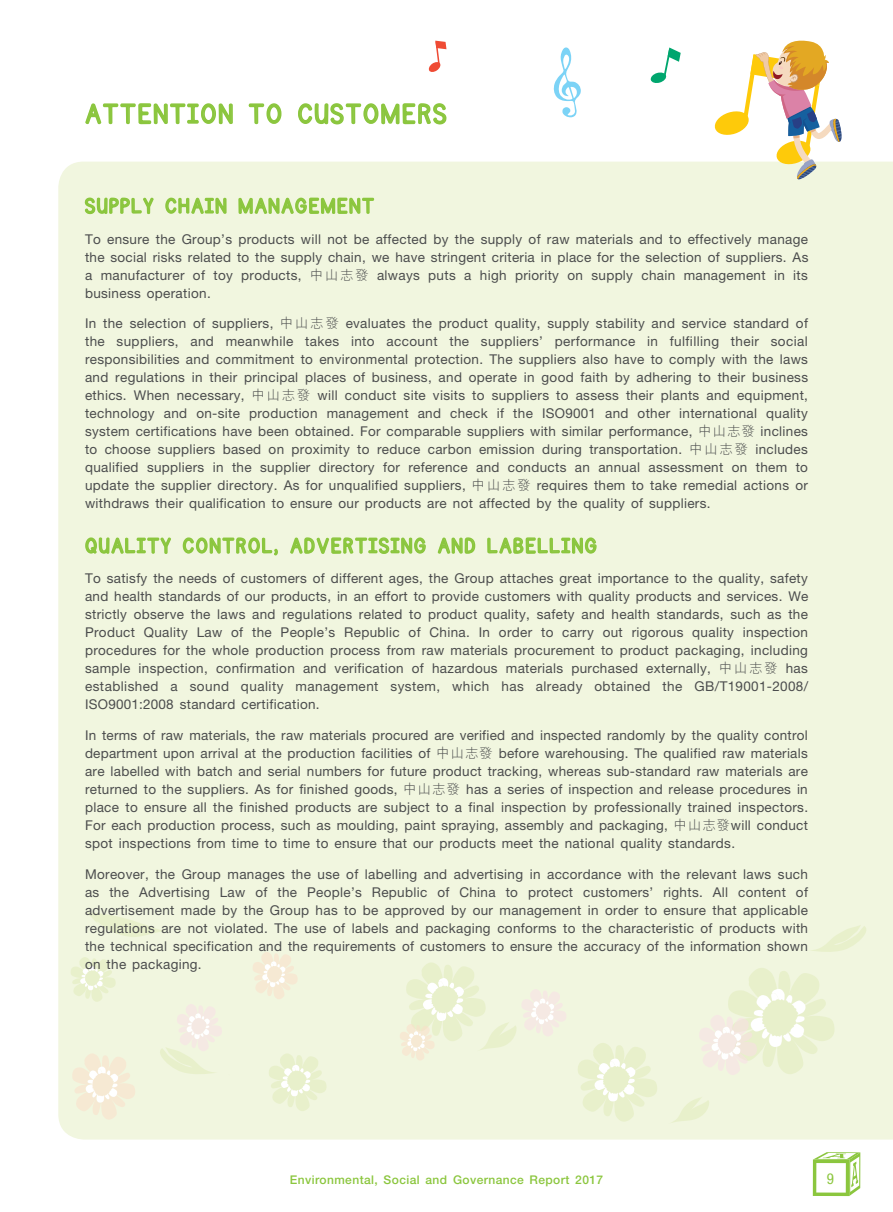
<style>
.page{position:relative;width:893px;height:1212px;background:#fff}
.page>*{position:absolute;margin:0;border:0;box-sizing:border-box;transform-origin:0 0}
.t1{font:31.5px "KG Primary Penmanship";letter-spacing:.06em;color:#8bc63e}
._03_H1{font:24px "KG Primary Penmanship";letter-spacing:.07em;color:#8bc63e}
.t2{font:condensed 15px "Helvetica Neue LT Std";color:#8bc63e}
._01_Body_Text{font:13.5px/18px "Helvetica Neue LT Std";letter-spacing:.025em;color:#4b4c4d;text-align:justify}
.t3{font:500 12px "Helvetica Neue LT Std";letter-spacing:.035em;color:#8bc63e}
.s1{font-family:"M Hei HK";font-weight:300}
</style>
<div class="page">
<svg style="left:813px;top:1152px;width:47px;height:44px"></svg>
<div style="left:58px;top:162px;width:835px;height:977px;background:#f1f6df"></div>
<svg style="left:668px;top:1096px;width:42px;height:28px"></svg>
<svg style="left:577px;top:1043px;width:81px;height:79px;background:#edf3d6"></svg>
<svg style="left:269px;top:1053px;width:58px;height:58px;background:#edf3d6"></svg>
<svg style="left:70px;top:957px;width:46px;height:45px;background:#edf3d6"></svg>
<svg style="left:809px;top:925px;width:58px;height:28px;background:#edf3d7"></svg>
<svg style="left:86px;top:912px;width:81px;height:25px;background:#edf3d6"></svg>
<svg style="left:699px;top:968px;width:136px;height:107px;background:#eff2da"></svg>
<svg style="left:159px;top:1004px;width:63px;height:71px;background:#f1f2de"></svg>
<svg style="left:252px;top:952px;width:46px;height:47px;background:#f4efdb"></svg>
<svg style="left:400px;top:962px;width:167px;height:98px;background:#f0f3db"></svg>
<svg style="left:72px;top:1053px;width:64px;height:66px;background:#f4efdb"></svg>
<svg style="left:713px;top:40px;width:131px;height:142px"></svg>
<svg style="left:553px;top:47px;width:28px;height:71px"></svg>
<svg style="left:650px;top:47px;width:31px;height:36px"></svg>
<svg style="left:84px;top:40px;width:363px;height:181px"></svg>
<div style="left:84px;top:353px;width:88px;height:208px;background:#f1f6df"></div>
<svg style="left:182px;top:536px;width:97px;height:21px;background:#cee5a8"></svg>
<svg style="left:289px;top:528px;width:138px;height:33px;background:#d9eab9"></svg>
<svg style="left:437px;top:530px;width:39px;height:31px"></svg>
<svg style="left:486px;top:530px;width:111px;height:31px;background:#d8eab8"></svg>
<h1 class="t1" style="left:85px;top:99px;width:363px">ATTENTION TO CUSTOMERS</h1>
<p class="_03_H1" style="left:85px;top:194px;width:290px">SUPPLY CHAIN MANAGEMENT</p>
<p class="_01_Body_Text" style="left:85px;top:230px;width:725px">To ensure the Group’s products will not be affected by the supply of raw materials and to effectively manage the social risks related to the supply chain, we have stringent criteria in place for the selection of suppliers. As a manufacturer of toy products, <span class="s1">中山志發</span> always puts a high priority on supply chain management in its business operation.</p>
<p class="_01_Body_Text" style="left:85px;top:314px;width:724px">In the selection of suppliers, <span class="s1">中山志發</span> evaluates the product quality, supply stability and service standard of the suppliers, and meanwhile takes into account the suppliers’ performance in fulfilling their social responsibilities and commitment to environmental protection. The suppliers also have to comply with the laws and regulations in their principal places of business, and operate in good faith by adhering to their business ethics. When necessary, <span class="s1">中山志發</span> will conduct site visits to suppliers to assess their plants and equipment, technology and on-site production management and check if the ISO9001 and other international quality system certifications have been obtained. For comparable suppliers with similar performance, <span class="s1">中山志發</span> inclines to choose suppliers based on proximity to reduce carbon emission during transportation. <span class="s1">中山志發</span> includes qualified suppliers in the supplier directory for reference and conducts an annual assessment on them to update the supplier directory. As for unqualified suppliers, <span class="s1">中山志發</span> requires them to take remedial actions or withdraws their qualification to ensure our products are not affected by the quality of suppliers.</p>
<p class="_03_H1" style="left:85px;top:534px;width:513px">QUALITY CONTROL, ADVERTISING AND LABELLING</p>
<p class="_01_Body_Text" style="left:85px;top:569px;width:725px">To satisfy the needs of customers of different ages, the Group attaches great importance to the quality, safety and health standards of our products, in an effort to provide customers with quality products and services. We strictly observe the laws and regulations related to product quality, safety and health standards, such as the Product Quality Law of the People’s Republic of China. In order to carry out rigorous quality inspection procedures for the whole production process from raw materials procurement to product packaging, including sample inspection, confirmation and verification of hazardous materials purchased externally, <span class="s1">中山志發</span> has established a sound quality management system, which has already obtained the GB/T19001-2008/ ISO9001:2008 standard certification.</p>
<p class="_01_Body_Text" style="left:85px;top:726px;width:724px">In terms of raw materials, the raw materials procured are verified and inspected randomly by the quality control department upon arrival at the production facilities of <span class="s1">中山志發</span> before warehousing. The qualified raw materials are labelled with batch and serial numbers for future product tracking, whereas sub-standard raw materials are returned to the suppliers. As for finished goods, <span class="s1">中山志發</span> has a series of inspection and release procedures in place to ensure all the finished products are subject to a final inspection by professionally trained inspectors.<br>For each production process, such as moulding, paint spraying, assembly and packaging, <span class="s1">中山志發</span>will conduct spot inspections from time to time to ensure that our products meet the national quality standards.</p>
<p class="_01_Body_Text" style="left:85px;top:865px;width:724px">Moreover, the Group manages the use of labelling and advertising in accordance with the relevant laws such as the Advertising Law of the People’s Republic of China to protect customers’ rights. All content of advertisement made by the Group has to be approved by our management in order to ensure that applicable regulations are not violated. The use of labels and packaging conforms to the characteristic of products with the technical specification and the requirements of customers to ensure the accuracy of the information shown on the packaging.</p>
<p class="t3" style="left:290px;top:1172px;width:315px">Environmental, Social and Governance Report 2017</p>
<p class="t2" style="left:827px;top:1169px;width:9px">9</p>
</div>
